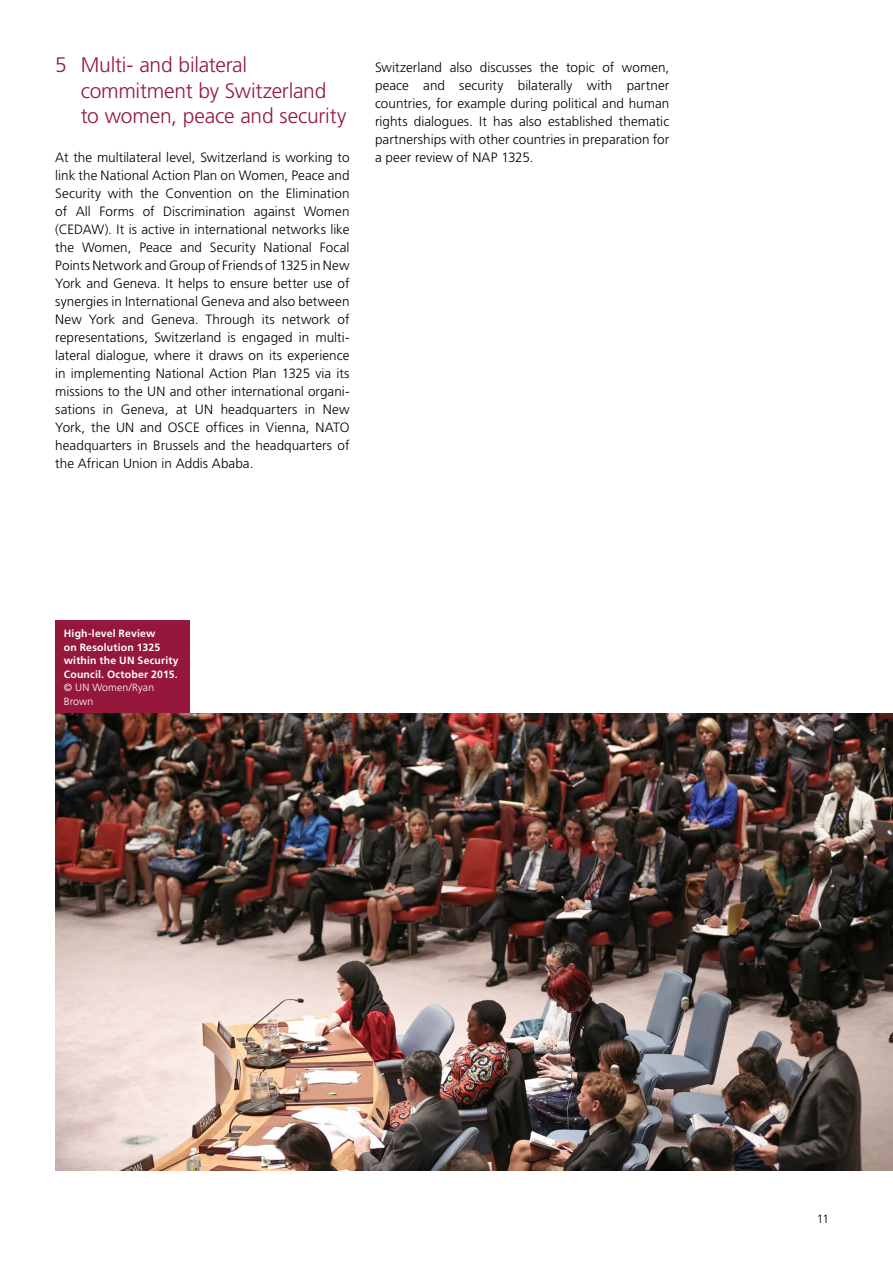
<style>
.page{position:relative;width:893px;height:1263px;background:#fff}
.page>*{position:absolute;margin:0;border:0;box-sizing:border-box;transform-origin:0 0}
._3_Zwischentitel_12p{font:300 21px/25.5px "Frutiger LT Pro";letter-spacing:-.01em;color:#95173c}
._4_Lauftext_9pt{font:300 13.5px/18px "Frutiger LT Pro";letter-spacing:.005em;color:#000;text-align:justify}
.t1{font:300 12px "Frutiger LT Pro";color:#000}
.Bildlegende{font:700 10.5px/13.5px "Frutiger LT Pro";letter-spacing:.015em;color:#fff}
.s1{font-weight:300}
</style>
<div class="page">
<img style="left:55px;top:713px;width:838px;height:457px">
<div style="left:55px;top:621px;width:135px;height:92px;background:#95173c"></div>
<p class="_3_Zwischentitel_12p" style="left:81px;top:52px;width:267px;text-indent:-26px">5 Multi- and bilateral commitment by Switzerland to women, peace and security</p>
<p class="_4_Lauftext_9pt" style="left:55px;top:148px;width:296px">At the multilateral level, Switzerland is working to link the National Action Plan on Women, Peace and Security with the Convention on the Elimination of All Forms of Discrimination against Women (CEDAW). It is active in international networks like the Women, Peace and Security National Focal Points Network and Group of Friends of 1325 in New York and Geneva. It helps to ensure better use of synergies in International Geneva and also between New York and Geneva. Through its network of representations, Switzerland is engaged in multi&shy;lateral dialogue, where it draws on its experience in implementing National Action Plan 1325 via its missions to the UN and other international organi&shy;sations in Geneva, at UN headquarters in New York, the UN and OSCE offices in Vienna, NATO headquarters in Brussels and the headquarters of the African Union in Addis Ababa.</p>
<p class="_4_Lauftext_9pt" style="left:375px;top:58px;width:296px">Switzerland also discusses the topic of women, peace and security bilaterally with partner countries, for example during political and human rights dialogues. It has also established thematic partnerships with other countries in preparation for a peer review of NAP 1325.</p>
<p class="Bildlegende" style="left:64px;top:627px;width:116px">High-level Review<br>on Resolution 1325 within the UN Security<br>Council. October 2015. <span class="s1">© UN Women/Ryan<br>Brown</span></p>
<p class="t1" style="left:817px;top:1211px;width:14px">11</p>
</div>
